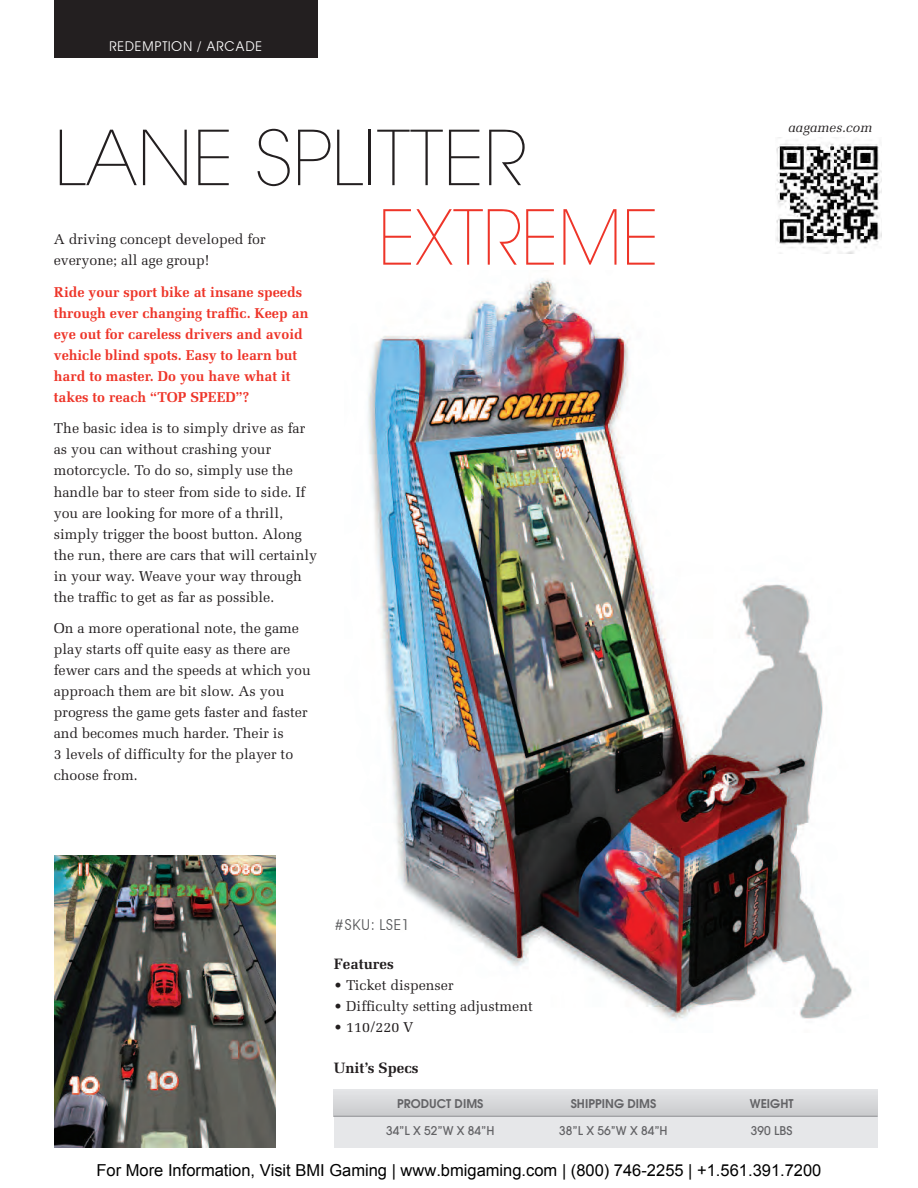
<style>
.page{position:relative;width:918px;height:1188px;background:#fff}
.page>*{position:absolute;margin:0;border:0;box-sizing:border-box;transform-origin:0 0}
.t1{font:200 75px "Avant Garde";color:#231f20}
.t2{font:200 75px "Avant Garde";color:#ee3529;scale:.91 1}
.t3{font:16.5px "Arial";color:#000}
.t4{font:700 15px "Melior";color:#231f20}
.t5{font:15px "Avant Garde";color:#57585a}
.t6{font:14.25px/21px "Melior";color:#231f20}
.t7{font:700 14.25px/21px "Melior";color:#ee3529}
.t8{font:13.5px "Avant Garde";color:#fff}
.t9{font:italic 13.5px "Melior";color:#231f20}
.t10{font:500 12px "Avant Garde";color:#636366}
.t11{font:600 12px "Avant Garde";color:#636366}
</style>
<div class="page">
<img style="left:368px;top:278px;width:484px;height:743px">
<img style="left:54px;top:856px;width:222px;height:292px">
<img style="left:776px;top:140px;width:106px;height:113px">
<div style="left:54px;top:0;width:264px;height:58px;background:#231f20"></div>
<div style="left:334px;top:1089px;width:544px;height:27px;background:#d7d8da"></div>
<div style="left:334px;top:1117px;width:544px;height:30px;background:#e6e7e9"></div>
<hr style="left:334px;top:1116px;width:543px;height:1px;background:#939598">
<p class="t8" style="left:109px;top:40px;width:155px">REDEMPTION / ARCADE</p>
<h1 class="t1" style="left:54px;top:130px;width:473px">LANE SPLITTER</h1>
<p class="t6" style="left:54px;top:228px;width:213px">A driving concept developed for everyone; all age group!</p>
<p class="t7" style="left:54px;top:281px;width:256px">Ride your sport bike at insane speeds through ever changing traffic. Keep an eye out for careless drivers and avoid vehicle blind spots. Easy to learn but hard to master. Do you have what it takes to reach “TOP SPEED”?</p>
<p class="t6" style="left:54px;top:418px;width:265px">The basic idea is to simply drive as far as you can without crashing your motorcycle. To do so, simply use the handle bar to steer from side to side. If you are looking for more of a thrill, simply trigger the boost button. Along the run, there are cars that will certainly in your way. Weave your way through the traffic to get as far as possible.</p>
<p class="t6" style="left:54px;top:618px;width:258px">On a more operational note, the game play starts off quite easy as there are fewer cars and the speeds at which you approach them are bit slow. As you progress the game gets faster and faster and becomes much harder. Their is<br>3 levels of difficulty for the player to choose from.</p>
<h1 class="t2" style="left:378px;top:209px;width:310px">EXTREME</h1>
<p class="t5" style="left:334px;top:917px;width:78px">#SKU: LSE1</p>
<p class="t4" style="left:334px;top:955px;width:61px">Features</p>
<p class="t6" style="left:334px;top:974px;width:121px">• Ticket dispenser</p>
<p class="t6" style="left:334px;top:995px;width:201px">• Difficulty setting adjustment</p>
<p class="t6" style="left:334px;top:1016px;width:81px">• 110/220 V</p>
<p class="t9" style="left:788px;top:119px;width:85px">aagames.com</p>
<p class="t4" style="left:334px;top:1060px;width:86px">Unit’s Specs</p>
<p class="t11" style="left:397px;top:1097px;width:88px">PRODUCT DIMS</p>
<p class="t11" style="left:571px;top:1097px;width:87px">SHIPPING DIMS</p>
<p class="t11" style="left:750px;top:1097px;width:45px">WEIGHT</p>
<p class="t10" style="left:386px;top:1126px;width:110px">34’’L X 52’’W X 84’’H</p>
<p class="t10" style="left:559px;top:1126px;width:110px">38’’L X 56’’W X 84’’H</p>
<p class="t10" style="left:751px;top:1126px;width:43px">390 LBS</p>
<p class="t3" style="left:97px;top:1159px;width:726px">For More Information, Visit BMI Gaming | www.bmigaming.com | (800) 746-2255 | +1.561.391.7200</p>
</div>
